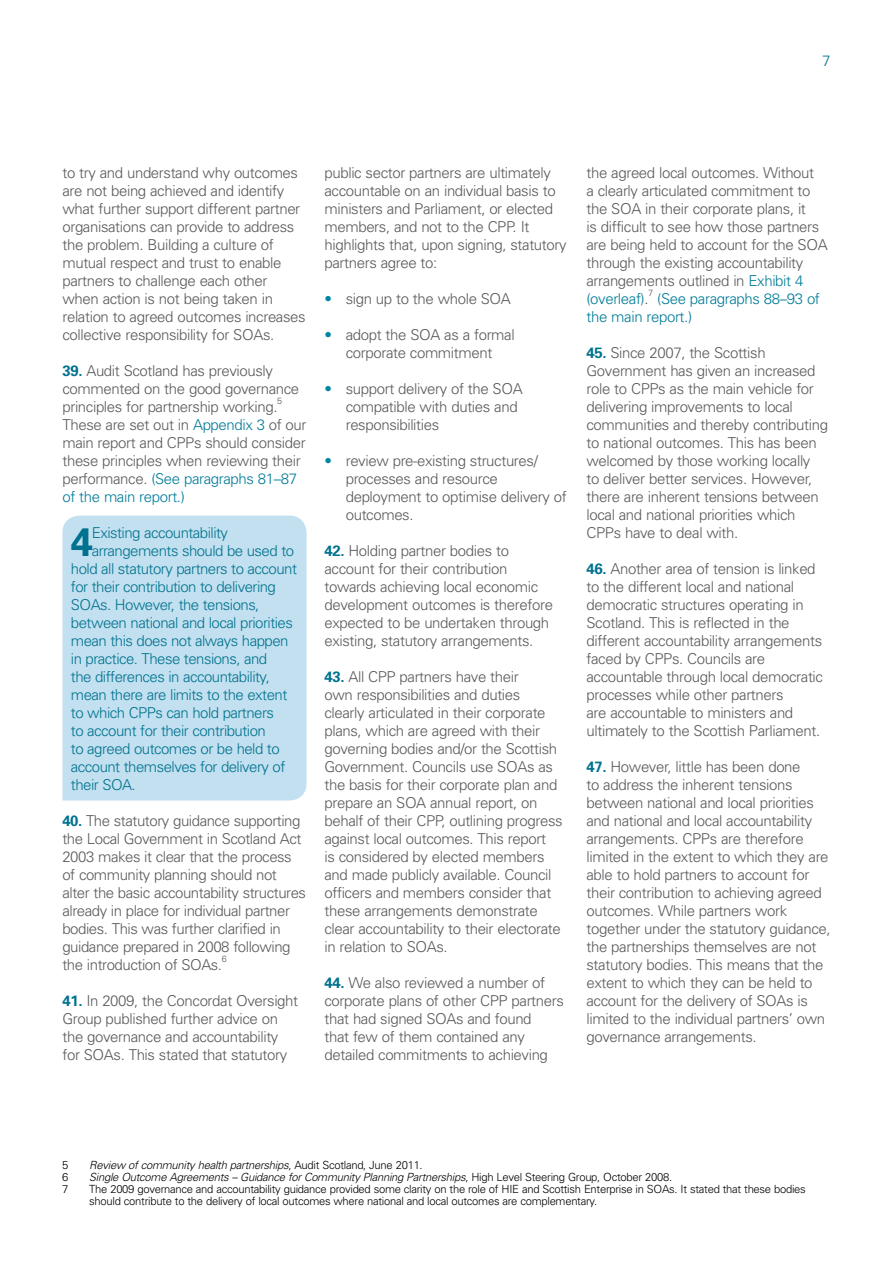
<style>
.page{position:relative;width:893px;height:1263px;background:#fff}
.page>*{position:absolute;margin:0;border:0;box-sizing:border-box;transform-origin:0 0}
.Key_Messages_Box{font:700 39.9px "Univers";color:#00728f}
.Paragraph{font:300 15px/18px "Univers";letter-spacing:-.025em;color:#58595b}
.Key_Messages_Box-2{font:300 15px "Univers";letter-spacing:-.035em;color:#00728f}
.Paragraph_-_bullet{font:300 15px/18px "Univers";letter-spacing:-.025em;color:#58595b}
.Paragraph-2{font:300 15px/18px "Univers";letter-spacing:-.025em;color:#007b98}
.t1{font:300 11.25px/12px "Univers";letter-spacing:-.025em;color:#000}
.t2{font:italic 300 11.25px "Univers";letter-spacing:-.025em;color:#000}
.Paragraph-3{font:300 9px "Univers";color:#58595b}
.s1{font-weight:700;color:#00728f}
.s2{color:#007b98}
.s3{color:#0086a2}
.s4{font-style:normal}
</style>
<div class="page">
<div style="left:62px;top:516px;width:245px;height:284px;background:#c2e0ef"></div>
<p class="Key_Messages_Box-2" style="left:822px;top:52px;width:10px">7</p>
<p class="Paragraph" style="left:62px;top:163px;width:245px">to try and understand why outcomes are not being achieved and identify what further support different partner organisations can provide to address the problem. Building a culture of mutual respect and trust to enable partners to challenge each other when action is not being taken in relation to agreed outcomes increases collective responsibility for SOAs.</p>
<p class="Paragraph" style="left:62px;top:361px;width:238px"><span class="s1">39.</span> Audit Scotland has previously commented on the good governance principles for partnership working.</p>
<p class="Paragraph-3" style="left:277px;top:396px;width:7px">5</p>
<p class="Paragraph" style="left:62px;top:415px;width:246px">These are set out in <span class="s2">Appendix 3</span> of our main report and CPPs should consider these principles when reviewing their performance. <span class="s2">(See paragraphs 81–87 of the main report.)</span></p>
<p class="Key_Messages_Box" style="left:71px;top:517px;width:24px">4</p>
<p class="Key_Messages_Box-2" style="left:92px;top:523px;width:138px">Existing accountability</p>
<p class="Key_Messages_Box-2" style="left:92px;top:541px;width:204px">arrangements should be used to</p>
<p class="Key_Messages_Box-2" style="left:71px;top:559px;width:228px">hold all statutory partners to account</p>
<p class="Key_Messages_Box-2" style="left:71px;top:577px;width:207px">for their contribution to delivering</p>
<p class="Key_Messages_Box-2" style="left:71px;top:595px;width:190px">SOAs. However, the tensions,</p>
<p class="Key_Messages_Box-2" style="left:71px;top:613px;width:224px">between national and local priorities</p>
<p class="Key_Messages_Box-2" style="left:71px;top:631px;width:219px">mean this does not always happen</p>
<p class="Key_Messages_Box-2" style="left:71px;top:649px;width:198px">in practice. These tensions, and</p>
<p class="Key_Messages_Box-2" style="left:71px;top:667px;width:200px">the differences in accountability,</p>
<p class="Key_Messages_Box-2" style="left:71px;top:685px;width:218px">mean there are limits to the extent</p>
<p class="Key_Messages_Box-2" style="left:71px;top:703px;width:205px">to which CPPs can hold partners</p>
<p class="Key_Messages_Box-2" style="left:71px;top:721px;width:196px">to account for their contribution</p>
<p class="Key_Messages_Box-2" style="left:71px;top:739px;width:210px">to agreed outcomes or be held to</p>
<p class="Key_Messages_Box-2" style="left:71px;top:757px;width:216px">account themselves for delivery of</p>
<p class="Key_Messages_Box-2" style="left:71px;top:775px;width:66px">their SOA.</p>
<p class="Paragraph" style="left:62px;top:811px;width:245px"><span class="s1">40.</span> The statutory guidance supporting the Local Government in Scotland Act 2003 makes it clear that the process of community planning should not alter the basic accountability structures already in place for individual partner bodies. This was further clarified in guidance prepared in 2008 following the introduction of SOAs.</p>
<p class="Paragraph-3" style="left:222px;top:954px;width:7px">6</p>
<p class="Paragraph" style="left:62px;top:991px;width:237px"><span class="s1">41.</span> In 2009, the Concordat Oversight Group published further advice on the governance and accountability for SOAs. This stated that statutory</p>
<p class="Paragraph" style="left:324px;top:163px;width:244px">public sector partners are ultimately accountable on an individual basis to ministers and Parliament, or elected members, and not to the CPP. It highlights that, upon signing, statutory partners agree to:</p>
<p class="Paragraph_-_bullet" style="left:324px;top:289px;width:188px"><span class="s3">•</span> sign up to the whole SOA</p>
<p class="Paragraph_-_bullet" style="left:324px;top:325px;width:192px;text-align:center"><span class="s3">•</span> adopt the SOA as a formal corporate commitment</p>
<p class="Paragraph_-_bullet" style="left:346px;top:379px;width:178px;text-indent:-21px"><span class="s3">•</span> support delivery of the SOA compatible with duties and responsibilities</p>
<p class="Paragraph_-_bullet" style="left:346px;top:451px;width:223px;text-indent:-21px"><span class="s3">•</span> review pre-existing structures/ processes and resource deployment to optimise delivery of outcomes.</p>
<p class="Paragraph" style="left:324px;top:541px;width:230px"><span class="s1">42.</span> Holding partner bodies to account for their contribution towards achieving local economic development outcomes is therefore expected to be undertaken through existing, statutory arrangements.</p>
<p class="Paragraph" style="left:324px;top:667px;width:240px"><span class="s1">43.</span> All CPP partners have their<br>own responsibilities and duties clearly articulated in their corporate plans, which are agreed with their governing bodies and/or the Scottish Government. Councils use SOAs as the basis for their corporate plan and prepare an SOA annual report, on behalf of their CPP, outlining progress against local outcomes. This report<br>is considered by elected members and made publicly available. Council officers and members consider that these arrangements demonstrate clear accountability to their electorate in relation to SOAs.</p>
<p class="Paragraph" style="left:324px;top:973px;width:241px"><span class="s1">44.</span> We also reviewed a number of corporate plans of other CPP partners that had signed SOAs and found<br>that few of them contained any detailed commitments to achieving</p>
<p class="Paragraph" style="left:586px;top:163px;width:243px">the agreed local outcomes. Without<br>a clearly articulated commitment to the SOA in their corporate plans, it<br>is difficult to see how those partners are being held to account for the SOA through the existing accountability arrangements outlined in <span class="s2">Exhibit 4 (overleaf)</span>.</p>
<p class="Paragraph-3" style="left:648px;top:288px;width:7px">7</p>
<p class="Paragraph-2" style="left:586px;top:289px;width:235px;text-indent:71px">(See paragraphs 88–93 of the main report.)</p>
<p class="Paragraph" style="left:586px;top:343px;width:243px"><span class="s1">45.</span> Since 2007, the Scottish Government has given an increased role to CPPs as the main vehicle for delivering improvements to local communities and thereby contributing to national outcomes. This has been welcomed by those working locally<br>to deliver better services. However, there are inherent tensions between local and national priorities which CPPs have to deal with.</p>
<p class="Paragraph" style="left:586px;top:559px;width:238px"><span class="s1">46.</span> Another area of tension is linked to the different local and national democratic structures operating in Scotland. This is reflected in the different accountability arrangements faced by CPPs. Councils are accountable through local democratic processes while other partners<br>are accountable to ministers and ultimately to the Scottish Parliament.</p>
<p class="Paragraph" style="left:586px;top:757px;width:246px"><span class="s1">47.</span> However, little has been done<br>to address the inherent tensions between national and local priorities and national and local accountability arrangements. CPPs are therefore limited in the extent to which they are able to hold partners to account for their contribution to achieving agreed outcomes. While partners work together under the statutory guidance, the partnerships themselves are not statutory bodies. This means that the extent to which they can be held to account for the delivery of SOAs is limited to the individual partners’ own governance arrangements.</p>
<p class="t1" style="left:62px;top:1159px;width:8px">5</p>
<p class="t2" style="left:89px;top:1158px;width:335px">Review of community health partnerships<span class="s4">, Audit Scotland, June 2011.</span></p>
<p class="t1" style="left:62px;top:1171px;width:8px">6</p>
<p class="t2" style="left:89px;top:1170px;width:584px">Single Outcome Agreements – Guidance for Community Planning Partnerships<span class="s4">, High Level Steering Group, October 2008.</span></p>
<p class="t1" style="left:62px;top:1183px;width:8px">7</p>
<p class="t1" style="left:89px;top:1183px;width:718px">The 2009 governance and accountability guidance provided some clarity on the role of HIE and Scottish Enterprise in SOAs. It stated that these bodies should contribute to the delivery of local outcomes where national and local outcomes are complementary.</p>
</div>
